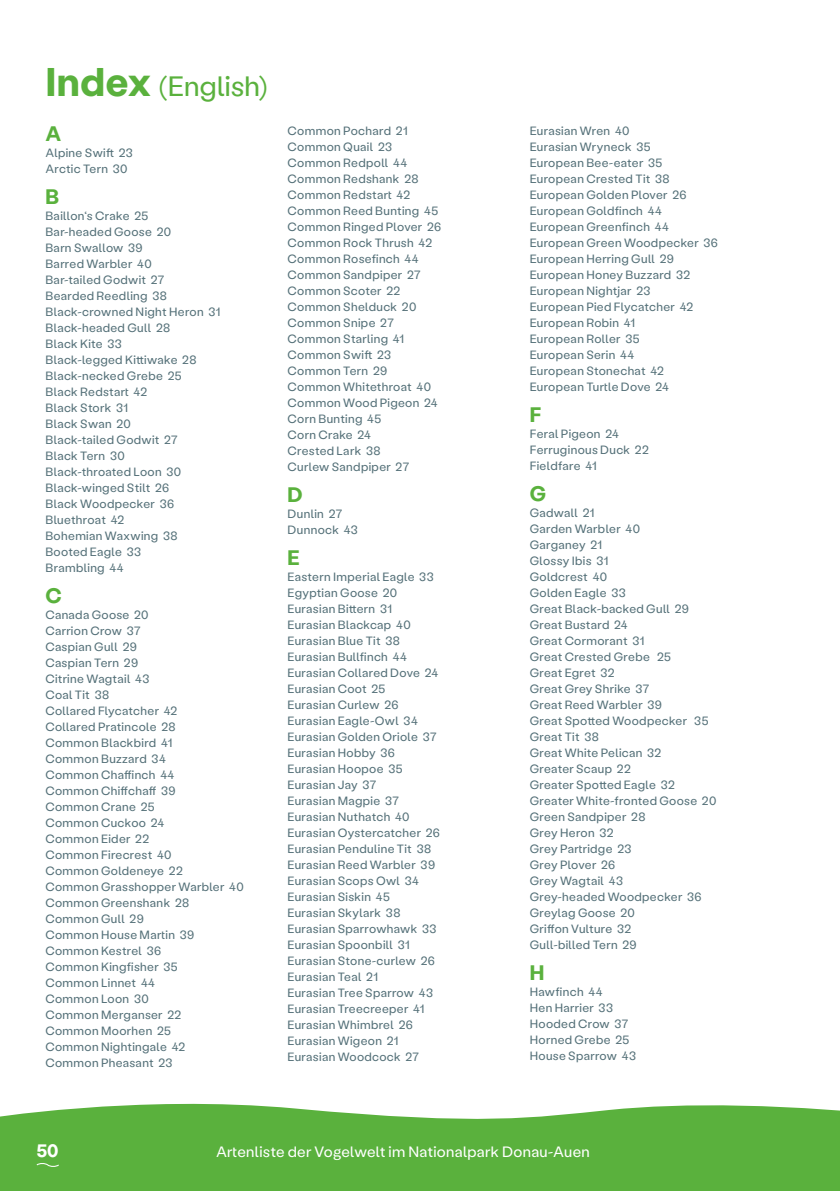
<style>
.page{position:relative;width:840px;height:1191px;background:#fff}
.page>*{position:absolute;margin:0;border:0;box-sizing:border-box;transform-origin:0 0}
.t1{font:28px "Labil Grotesk";color:#5ab13d}
.t2{font:700 21px "Labil Grotesk";color:#5ab13d}
.t3{font:700 18px "Labil Grotesk";color:#fff}
.t4{font:15px "Labil Grotesk";letter-spacing:.02em;color:#fff}
.t5{font:12px/16px "Labil Grotesk";letter-spacing:.03em;color:#547078}
.s1{font-weight:700;font-size:40px}
</style>
<div class="page">
<svg style="left:0;top:1103px;width:839px;height:88px;background:#67b74c"></svg>
<svg style="left:35px;top:1163px;width:25px;height:5px"></svg>
<h1 class="t1" style="left:45px;top:68px;width:225px"><span class="s1">Index</span> (English)</h1>
<h2 class="t2" style="left:45px;top:119px;width:17px">A</h2>
<p class="t5" style="left:45px;top:144px;width:89px">Alpine Swift 23<br>Arctic Tern 30</p>
<h2 class="t2" style="left:45px;top:182px;width:15px">B</h2>
<p class="t5" style="left:45px;top:207px;width:176px">Baillon‘s Crake 25<br>Bar-headed Goose 20<br>Barn Swallow 39<br>Barred Warbler 40<br>Bar-tailed Godwit 27<br>Bearded Reedling 38<br>Black-crowned Night Heron 31<br>Black-headed Gull 28<br>Black Kite 33<br>Black-legged Kittiwake 28<br>Black-necked Grebe 25<br>Black Redstart 42<br>Black Stork 31<br>Black Swan 20<br>Black-tailed Godwit 27<br>Black Tern 30<br>Black-throated Loon 30<br>Black-winged Stilt 26<br>Black Woodpecker 36<br>Bluethroat 42<br>Bohemian Waxwing 38<br>Booted Eagle 33<br>Brambling 44</p>
<h2 class="t2" style="left:45px;top:581px;width:18px">C</h2>
<p class="t5" style="left:45px;top:606px;width:200px">Canada Goose 20<br>Carrion Crow 37<br>Caspian Gull 29<br>Caspian Tern 29<br>Citrine Wagtail 43<br>Coal Tit 38<br>Collared Flycatcher 42<br>Collared Pratincole 28<br>Common Blackbird 41<br>Common Buzzard 34<br>Common Chaffinch 44<br>Common Chiffchaff 39<br>Common Crane 25<br>Common Cuckoo 24<br>Common Eider 22<br>Common Firecrest 40<br>Common Goldeneye 22<br>Common Grasshopper Warbler 40<br>Common Greenshank 28<br>Common Gull 29<br>Common House Martin 39<br>Common Kestrel 36<br>Common Kingfisher 35<br>Common Linnet 44<br>Common Loon 30<br>Common Merganser 22<br>Common Moorhen 25<br>Common Nightingale 42<br>Common Pheasant 23</p>
<p class="t5" style="left:287px;top:122px;width:155px">Common Pochard 21<br>Common Quail 23<br>Common Redpoll 44<br>Common Redshank 28<br>Common Redstart 42<br>Common Reed Bunting 45<br>Common Ringed Plover 26<br>Common Rock Thrush 42<br>Common Rosefinch 44<br>Common Sandpiper 27<br>Common Scoter 22<br>Common Shelduck 20<br>Common Snipe 27<br>Common Starling 41<br>Common Swift 23<br>Common Tern 29<br>Common Whitethroat 40<br>Common Wood Pigeon 24<br>Corn Bunting 45<br>Corn Crake 24<br>Crested Lark 38<br>Curlew Sandpiper 27</p>
<h2 class="t2" style="left:287px;top:480px;width:17px">D</h2>
<p class="t5" style="left:287px;top:505px;width:72px">Dunlin 27<br>Dunnock 43</p>
<h2 class="t2" style="left:287px;top:543px;width:14px">E</h2>
<p class="t5" style="left:287px;top:568px;width:154px">Eastern Imperial Eagle 33<br>Egyptian Goose 20<br>Eurasian Bittern 31<br>Eurasian Blackcap 40<br>Eurasian Blue Tit 38<br>Eurasian Bullfinch 44<br>Eurasian Collared Dove 24<br>Eurasian Coot 25<br>Eurasian Curlew 26<br>Eurasian Eagle-Owl 34<br>Eurasian Golden Oriole 37<br>Eurasian Hobby 36<br>Eurasian Hoopoe 35<br>Eurasian Jay 37<br>Eurasian Magpie 37<br>Eurasian Nuthatch 40<br>Eurasian Oystercatcher 26<br>Eurasian Penduline Tit 38<br>Eurasian Reed Warbler 39<br>Eurasian Scops Owl 34<br>Eurasian Siskin 45<br>Eurasian Skylark 38<br>Eurasian Sparrowhawk 33<br>Eurasian Spoonbill 31<br>Eurasian Stone-curlew 26<br>Eurasian Teal 21<br>Eurasian Tree Sparrow 43<br>Eurasian Treecreeper 41<br>Eurasian Whimbrel 26<br>Eurasian Wigeon 21<br>Eurasian Woodcock 27</p>
<p class="t5" style="left:529px;top:122px;width:190px">Eurasian Wren 40<br>Eurasian Wryneck 35<br>European Bee-eater 35<br>European Crested Tit 38<br>European Golden Plover 26<br>European Goldfinch 44<br>European Greenfinch 44<br>European Green Woodpecker 36<br>European Herring Gull 29<br>European Honey Buzzard 32<br>European Nightjar 23<br>European Pied Flycatcher 42<br>European Robin 41<br>European Roller 35<br>European Serin 44<br>European Stonechat 42<br>European Turtle Dove 24</p>
<h2 class="t2" style="left:529px;top:400px;width:13px">F</h2>
<p class="t5" style="left:529px;top:425px;width:121px">Feral Pigeon 24<br>Ferruginous Duck 22<br>Fieldfare 41</p>
<h2 class="t2" style="left:529px;top:479px;width:18px">G</h2>
<p class="t5" style="left:529px;top:504px;width:188px">Gadwall 21<br>Garden Warbler 40<br>Garganey 21<br>Glossy Ibis 31<br>Goldcrest 40<br>Golden Eagle 33<br>Great Black-backed Gull 29<br>Great Bustard 24<br>Great Cormorant 31<br>Great Crested Grebe 25<br>Great Egret 32<br>Great Grey Shrike 37<br>Great Reed Warbler 39<br>Great Spotted Woodpecker 35<br>Great Tit 38<br>Great White Pelican 32<br>Greater Scaup 22<br>Greater Spotted Eagle 32<br>Greater White-fronted Goose 20<br>Green Sandpiper 28<br>Grey Heron 32<br>Grey Partridge 23<br>Grey Plover 26<br>Grey Wagtail 43<br>Grey-headed Woodpecker 36<br>Greylag Goose 20<br>Griffon Vulture 32<br>Gull-billed Tern 29</p>
<h2 class="t2" style="left:529px;top:958px;width:16px">H</h2>
<p class="t5" style="left:529px;top:983px;width:108px">Hawfinch 44<br>Hen Harrier 33<br>Hooded Crow 37<br>Horned Grebe 25<br>House Sparrow 43</p>
<h3 class="t3" style="left:37px;top:1138px;width:23px">50</h3>
<p class="t4" style="left:216px;top:1141px;width:375px">Artenliste der Vogelwelt im Nationalpark Donau-Auen</p>
</div>
